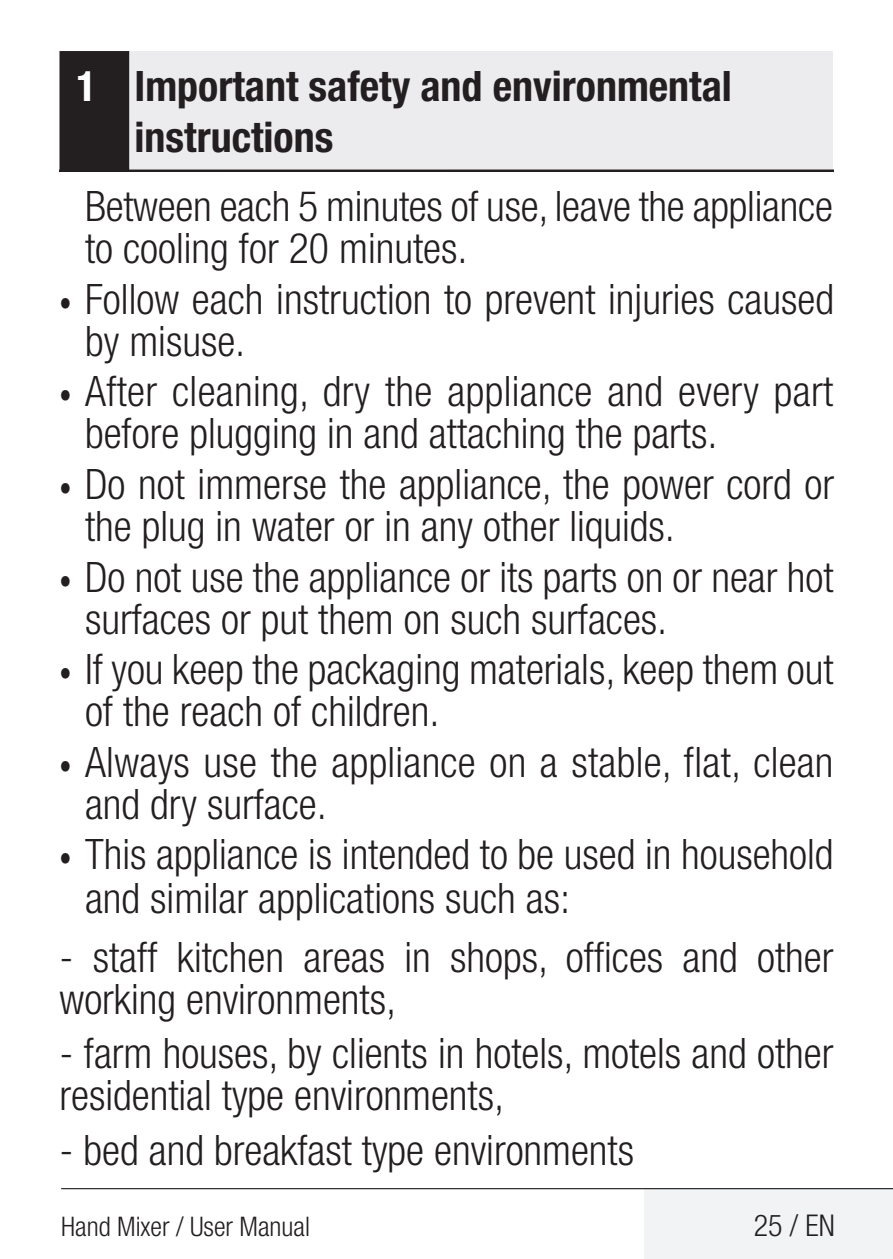
<style>
.page{position:relative;width:893px;height:1259px;background:#fff}
.page>*{position:absolute;margin:0;border:0;box-sizing:border-box;transform-origin:0 0}
.Duz_Metin{font:300 condensed 42px/42px "Helvetica Neue LT Pro";color:#231f20}
.t1{font:700 condensed 42px/51px "Helvetica Neue LT Pro";color:#231f20}
.t2{font:300 condensed 30px "Helvetica Neue LT Pro";color:#231f20}
.t3{font:300 condensed 27px "Helvetica Neue LT Pro";color:#231f20}
.s1{color:#fff}
.s2{font-weight:700;font-size:30px}
</style>
<div class="page">
<div style="left:644px;top:1188px;width:249px;height:71px;background:#f2f3f4"></div>
<hr style="left:61px;top:1188px;width:832px;height:1px;background:#000">
<div style="left:60px;top:51px;width:773px;height:121px;background:#ececee"></div>
<hr style="left:60px;top:170px;width:773px;height:2px;background:#231f20">
<div style="left:61px;top:53px;width:67px;height:117px;background:#231f20"></div>
<div style="left:60px;top:51px;width:69px;height:121px;border:3px solid #231f20"></div>
<p class="t1" style="left:135px;top:60px;width:599px;text-indent:-58px"><span class="s1">1</span> Important safety and environmental instructions</p>
<p class="Duz_Metin" style="left:85px;top:185px;width:749px">Between each 5 minutes of use, leave the appliance to cooling for 20 minutes.</p>
<p class="Duz_Metin" style="left:85px;top:278px;width:751px;text-indent:-26px"><span class="s2">•</span> Follow each instruction to prevent injuries caused by misuse.</p>
<p class="Duz_Metin" style="left:85px;top:370px;width:750px;text-indent:-26px"><span class="s2">•</span> After cleaning, dry the appliance and every part before plugging in and attaching the parts.</p>
<p class="Duz_Metin" style="left:85px;top:463px;width:750px;text-indent:-26px"><span class="s2">•</span> Do not immerse the appliance, the power cord or the plug in water or in any other liquids.</p>
<p class="Duz_Metin" style="left:85px;top:555px;width:750px;text-indent:-26px"><span class="s2">•</span> Do not use the appliance or its parts on or near hot surfaces or put them on such surfaces.</p>
<p class="Duz_Metin" style="left:85px;top:648px;width:750px;text-indent:-26px"><span class="s2">•</span> If you keep the packaging materials, keep them out of the reach of children.</p>
<p class="Duz_Metin" style="left:85px;top:740px;width:750px;text-indent:-26px"><span class="s2">•</span> Always use the appliance on a stable, flat, clean and dry surface.</p>
<p class="Duz_Metin" style="left:85px;top:832px;width:750px;line-height:43.5px;text-indent:-26px"><span class="s2">•</span> This appliance is intended to be used in household and similar applications such as:</p>
<p class="Duz_Metin" style="left:60px;top:935px;width:775px">- staff kitchen areas in shops, offices and other working environments,</p>
<p class="Duz_Metin" style="left:60px;top:1032px;width:775px">- farm houses, by clients in hotels, motels and other residential type environments,</p>
<p class="Duz_Metin" style="left:60px;top:1129px;width:576px">- bed and breakfast type environments</p>
<p class="t3" style="left:61px;top:1210px;width:250px">Hand Mixer / User Manual</p>
<p class="t2" style="left:754px;top:1208px;width:82px">25 / EN</p>
</div>
